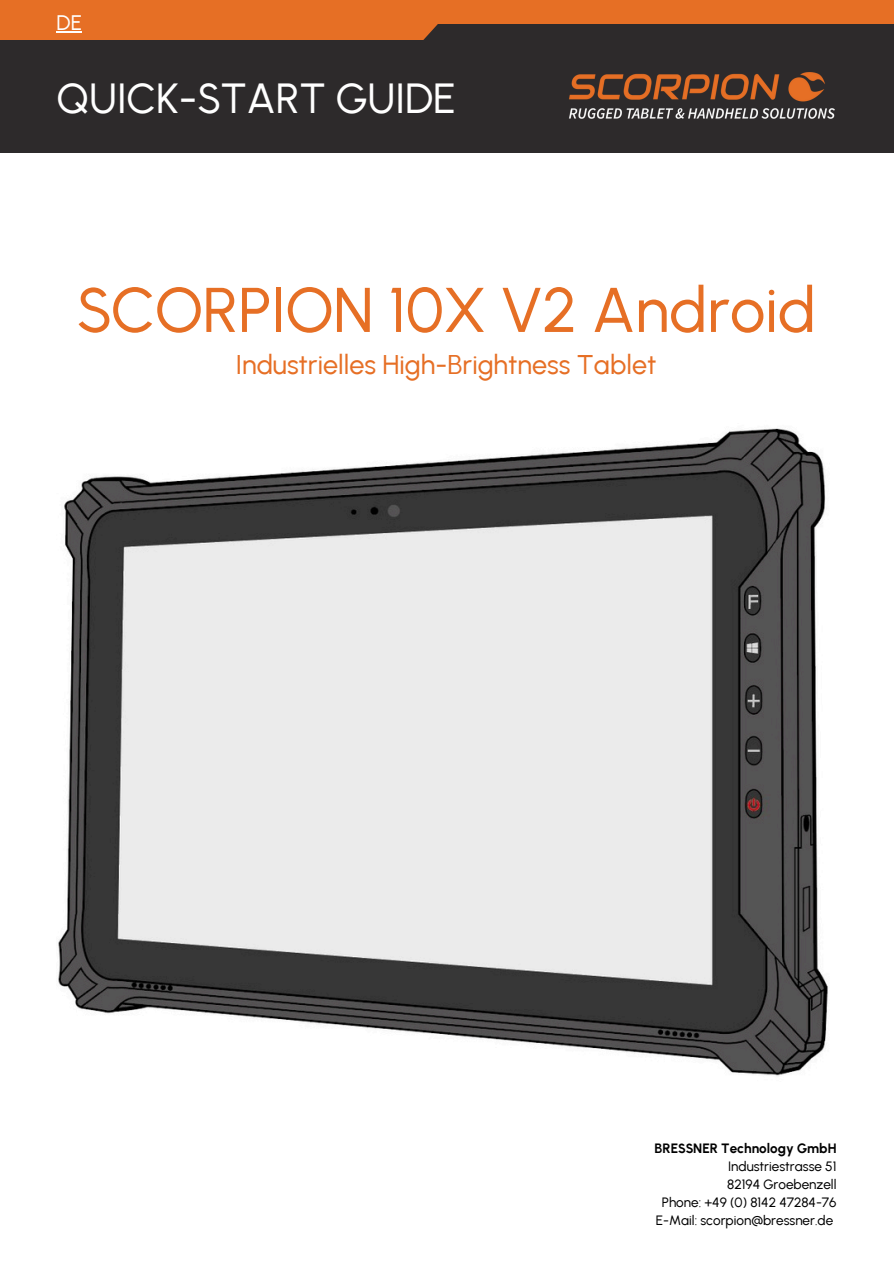
<style>
.page{position:relative;width:894px;height:1264px;background:#fff}
.page>*{position:absolute;margin:0;border:0;box-sizing:border-box;transform-origin:0 0}
.t1{font:63px "Urbanist";color:#e66f25}
.t2{font:42px "Urbanist";color:#fff}
.t3{font:27px "Urbanist";color:#e66f25}
.t4{font:21px "Urbanist";color:#fff}
.t5{font:13.5px "Urbanist";color:#000}
.t6{font:700 13.5px "Urbanist";color:#000}
</style>
<div class="page">
<div style="left:0;top:0;width:893px;height:153px;background:#2d2a2b"></div>
<div style="left:0;top:0;width:490px;height:40px;background:#e66f25"></div>
<div style="left:422px;top:0;width:471px;height:23px;background:#e66f25"></div>
<img style="left:569px;top:72px;width:266px;height:47px">
<svg style="left:57px;top:31px;width:25px;height:1px"></svg>
<img style="left:58px;top:428px;width:770px;height:648px">
<p class="t4" style="left:57px;top:10px;width:27px">DE</p>
<h2 class="t2" style="left:57px;top:73px;width:400px">QUICK-START GUIDE</h2>
<p class="t1" style="left:77px;top:272px;width:740px">SCORPION 10X V2 Android</p>
<p class="t3" style="left:236px;top:348px;width:422px">Industrielles High-Brightness Tablet</p>
<p class="t6" style="left:654px;top:1140px;width:183px">BRESSNER Technology GmbH</p>
<h1 class="t5" style="left:728px;top:1158px;width:110px">Industriestrasse 51</h1>
<h3 class="t5" style="left:727px;top:1176px;width:111px">82194 Groebenzell</h3>
<p class="t5" style="left:661px;top:1194px;width:176px">Phone: +49 (0) 8142 47284-76</p>
<p class="t5" style="left:655px;top:1212px;width:179px">E-Mail: scorpion@bressner.de</p>
</div>
